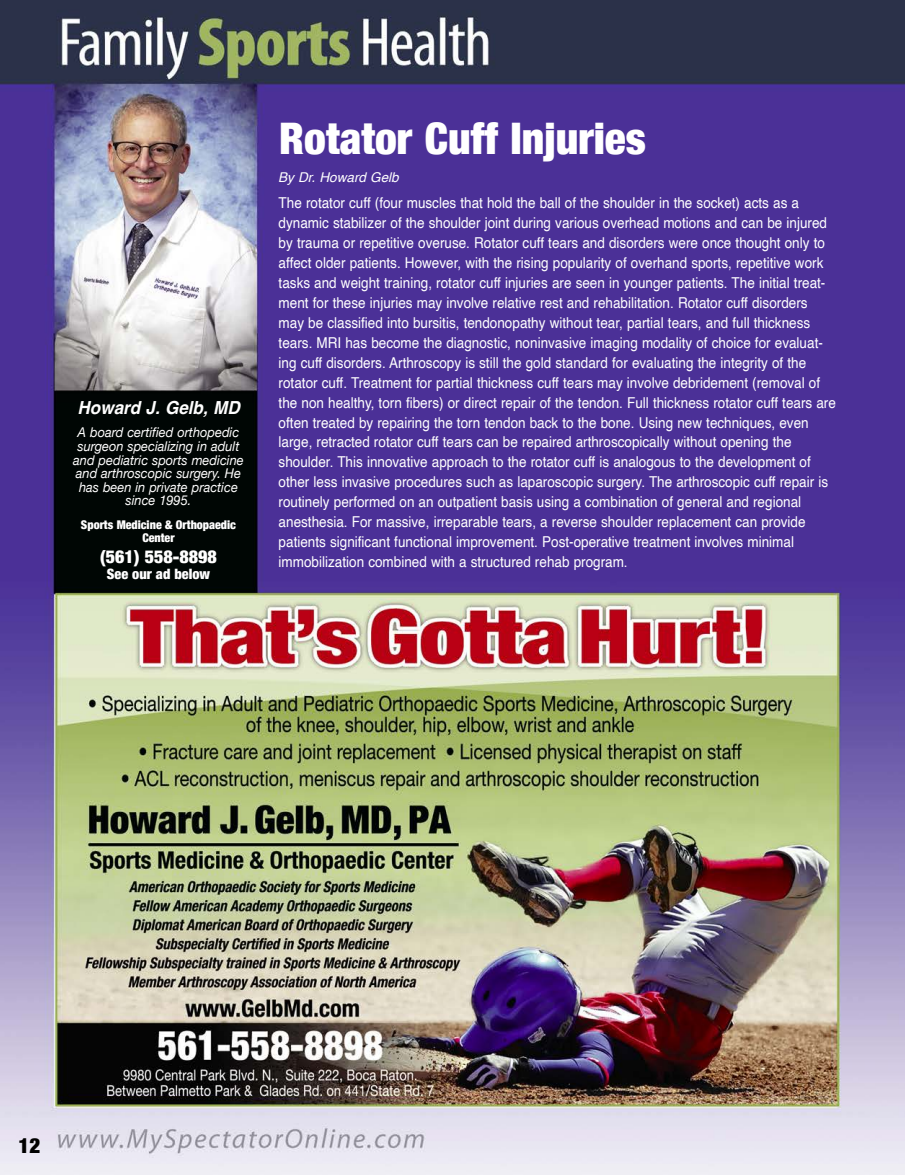
<style>
.page{position:relative;width:905px;height:1175px;background:#fff}
.page>*{position:absolute;margin:0;border:0;box-sizing:border-box;transform-origin:0 0}
.t1{font:900 condensed 43.5px "Helvetica Neue";color:#fff}
.t2{font:900 condensed 21px "Helvetica Neue";color:#000}
.t3{font:italic 700 18px "Helvetica";color:#fff;scale:.95 1}
.t4{font:900 condensed 18px "Helvetica Neue";color:#fff}
.t5{font:15px/20px "Helvetica";color:#fff;scale:.9 1}
.t6{font:900 condensed 14.25px "Helvetica Neue";color:#fff}
.t7{font:italic 13.5px/13.5px "Helvetica Neue";color:#fff;text-align:center;scale:.95 1}
.t8{font:italic 13.5px "Helvetica";color:#fff}
.t9{font:900 condensed 12px/13.2px "Helvetica Neue";color:#fff;text-align:center}
</style>
<div class="page">
<img style="left:0;top:0;width:904px;height:1174px">
<p class="t3" style="left:78px;top:400px;width:172px">Howard J. Gelb, MD</p>
<p class="t7" style="left:73px;top:426px;width:181px">A board certified orthopedic surgeon specializing in adult and pediatric sports medicine and arthroscopic surgery. He has been in private practice since 1995.</p>
<p class="t9" style="left:81px;top:517px;width:156px">Sports Medicine &amp; Orthopaedic<br>Center</p>
<p class="t4" style="left:100px;top:545px;width:118px">(561) 558-8898</p>
<p class="t6" style="left:107px;top:564px;width:105px">See our ad below</p>
<h1 class="t1" style="left:279px;top:111px;width:368px">Rotator Cuff Injuries</h1>
<p class="t5" style="left:279px;top:194px;width:620px">The rotator cuff (four muscles that hold the ball of the shoulder in the socket) acts as a dynamic stabilizer of the shoulder joint during various overhead motions and can be injured by trauma or repetitive overuse. Rotator cuff tears and disorders were once thought only to affect older patients. However, with the rising popularity of overhand sports, repetitive work tasks and weight training, rotator cuff injuries are seen in younger patients. The initial treat&shy;ment for these injuries may involve relative rest and rehabilitation. Rotator cuff disorders may be classified into bursitis, tendonopathy without tear, partial tears, and full thickness tears. MRI has become the diagnostic, noninvasive imaging modality of choice for evaluat&shy;ing cuff disorders. Arthroscopy is still the gold standard for evaluating the integrity of the rotator cuff. Treatment for partial thickness cuff tears may involve debridement (removal of the non healthy, torn fibers) or direct repair of the tendon. Full thickness rotator cuff tears are often treated by repairing the torn tendon back to the bone. Using new techniques, even large, retracted rotator cuff tears can be repaired arthroscopically without opening the shoulder. This innovative approach to the rotator cuff is analogous to the development of other less invasive procedures such as laparoscopic surgery. The arthroscopic cuff repair is routinely performed on an outpatient basis using a combination of general and regional anesthesia. For massive, irreparable tears, a reverse shoulder replacement can provide patients significant functional improvement. Post-operative treatment involves minimal immobilization combined with a structured rehab program.</p>
<p class="t8" style="left:278px;top:171px;width:122px">By Dr. Howard Gelb</p>
<h2 class="t2" style="left:18px;top:1132px;width:23px">12</h2>
</div>
